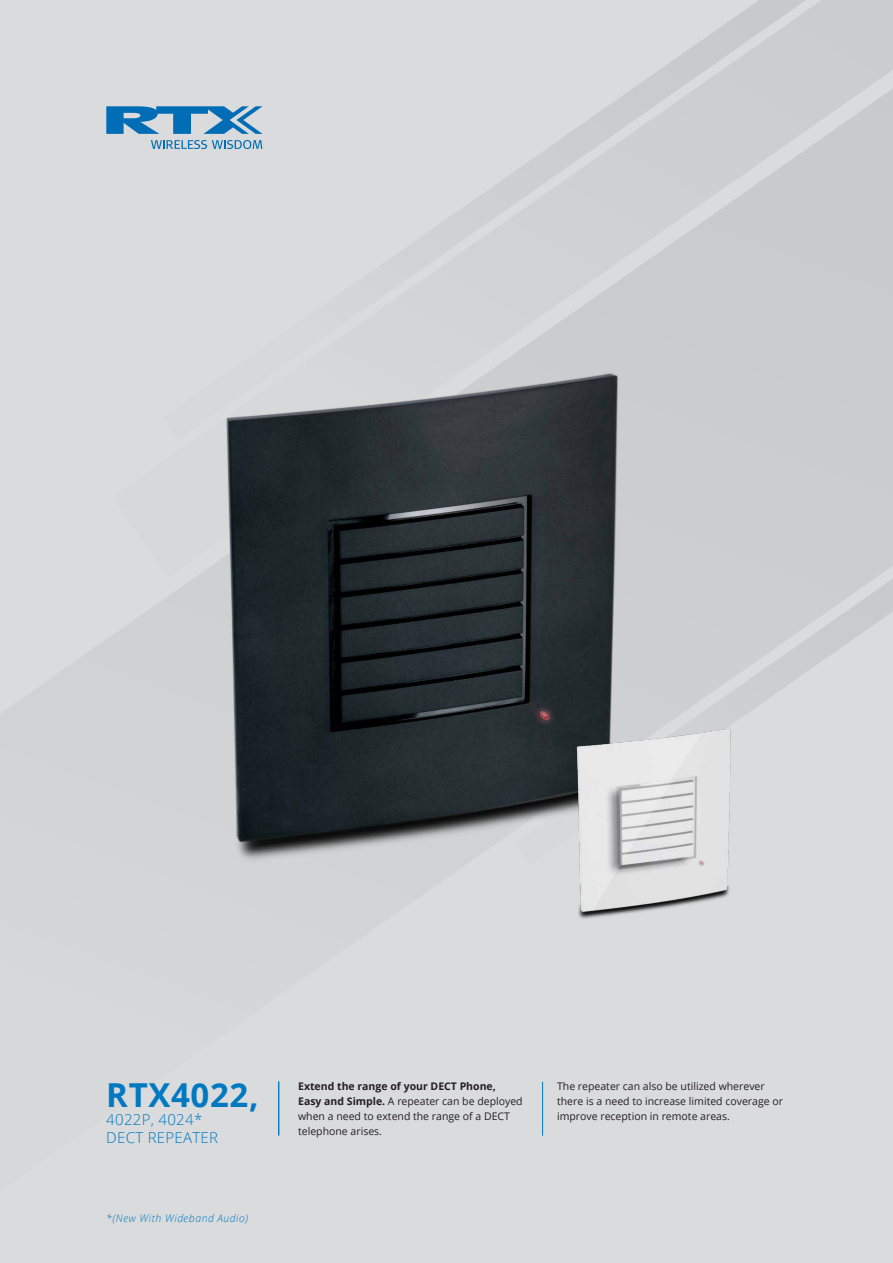
<style>
.page{position:relative;width:893px;height:1263px;background:#dadbdc}
.page>*{position:absolute;margin:0;border:0;box-sizing:border-box;transform-origin:0 0}
.t1{font:700 33px "Open Sans";letter-spacing:.02em;color:#0079c1}
.t2{font:300 15px/18px "Open Sans";letter-spacing:.02em;color:#0079c1}
.t3{font:10.5px/15px "Open Sans";color:#231f20}
.t4{font:italic 300 10.5px "Open Sans";letter-spacing:.05em;color:#0079c1}
.s1{font-weight:700}
</style>
<div class="page">
<svg style="left:150px;top:0;width:743px;height:577px"></svg>
<svg style="left:621px;top:557px;width:272px;height:166px;fill:#cecfd0"></svg>
<hr style="left:278px;top:1081px;width:1px;height:54px;background:#0079c1">
<svg style="left:106px;top:106px;width:157px;height:28px"></svg>
<svg style="left:151px;top:140px;width:111px;height:9px"></svg>
<img style="left:224px;top:370px;width:397px;height:492px">
<img style="left:576px;top:723px;width:156px;height:196px">
<hr style="left:542px;top:1082px;width:1px;height:54px;background:#0079c1">
<hr style="left:278px;top:1082px;width:1px;height:54px;background:#0079c1">
<h1 class="t1" style="left:106px;top:1072px;width:154px">RTX4022,</h1>
<h2 class="t2" style="left:106px;top:1110px;width:113px">4022P, 4024*<br>DECT REPEATER</h2>
<p class="t4" style="left:106px;top:1211px;width:143px">*(New With Wideband Audio)</p>
<p class="t3" style="left:298px;top:1078px;width:226px"><span class="s1">Extend the range of your DECT Phone,<br>Easy and Simple.</span> A repeater can be deployed when a need to extend the range of a DECT telephone arises.</p>
<p class="t3" style="left:557px;top:1078px;width:227px">The repeater can also be utilized wherever there is a need to increase limited coverage or improve reception in remote areas.</p>
</div>
